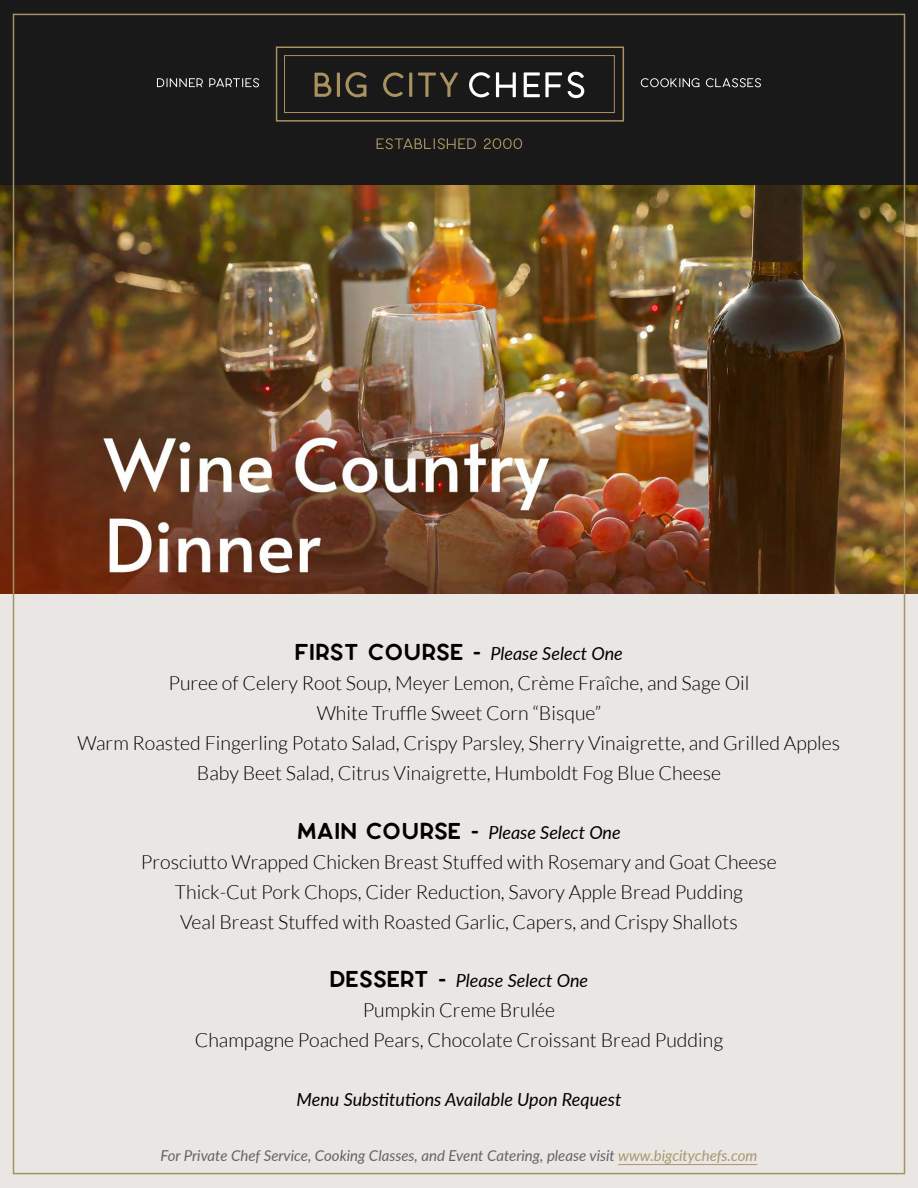
<style>
.page{position:relative;width:918px;height:1188px;background:#e9e6e4}
.page>*{position:absolute;margin:0;border:0;box-sizing:border-box;transform-origin:0 0}
.t1{font:300 19.5px/30px "Lato";color:#000;text-align:center}
.t2{font:italic 18px "Lato";color:#000}
.t3{font:italic 15px "Lato";color:#636466}
.s1{font-family:"Larosa";font-weight:900;font-style:normal;font-size:27px}
.s2{font-family:"Larosa";font-weight:700;font-style:normal;font-size:27px}
.s3{color:#a9986c}
</style>
<div class="page">
<div style="left:0;top:0;width:918px;height:185px;background:#191919"></div>
<div style="left:276px;top:46px;width:348px;height:76px;border:2px solid #a99260"></div>
<div style="left:284px;top:55px;width:331px;height:58px;border:1px solid #a99260"></div>
<svg style="left:315px;top:73px;width:16px;height:24px"></svg>
<hr style="left:337px;top:73px;width:3px;height:24px;background:#a99260">
<svg style="left:346px;top:72px;width:21px;height:25px"></svg>
<svg style="left:383px;top:72px;width:21px;height:25px"></svg>
<hr style="left:409px;top:73px;width:3px;height:24px;background:#a99260">
<svg style="left:418px;top:73px;width:40px;height:24px"></svg>
<svg style="left:469px;top:72px;width:21px;height:25px"></svg>
<svg style="left:496px;top:72px;width:20px;height:25px"></svg>
<svg style="left:524px;top:72px;width:61px;height:26px"></svg>
<svg style="left:157px;top:78px;width:46px;height:9px"></svg>
<svg style="left:209px;top:78px;width:50px;height:9px"></svg>
<svg style="left:641px;top:78px;width:58px;height:9px"></svg>
<svg style="left:706px;top:78px;width:55px;height:9px"></svg>
<svg style="left:377px;top:138px;width:99px;height:11px"></svg>
<svg style="left:484px;top:138px;width:38px;height:11px"></svg>
<img style="left:0;top:185px;width:918px;height:409px">
<hr style="left:618px;top:1164px;width:139px;height:1px;background:#a9986c">
<p class="t2" style="left:295px;top:641px;width:329px"><span class="s1">FIRST COURSE</span> <span class="s2">-</span> Please Select One</p>
<p class="t1" style="left:78px;top:668px;width:764px">Puree of Celery Root Soup, Meyer Lemon, Crème Fraîche, and Sage Oil<br>White Truffle Sweet Corn “Bisque”<br>Warm Roasted Fingerling Potato Salad, Crispy Parsley, Sherry Vinaigrette, and Grilled Apples Baby Beet Salad, Citrus Vinaigrette, Humboldt Fog Blue Cheese</p>
<p class="t2" style="left:297px;top:819px;width:325px"><span class="s1">MAIN COURSE</span> <span class="s2">-</span> Please Select One</p>
<p class="t1" style="left:141px;top:847px;width:637px">Prosciutto Wrapped Chicken Breast Stuffed with Rosemary and Goat Cheese<br>Thick-Cut Pork Chops, Cider Reduction, Savory Apple Bread Pudding<br>Veal Breast Stuffed with Roasted Garlic, Capers, and Crispy Shallots</p>
<p class="t2" style="left:330px;top:968px;width:260px"><span class="s1">DESSERT</span> <span class="s2">-</span> Please Select One</p>
<p class="t1" style="left:195px;top:995px;width:530px">Pumpkin Creme Brulée<br>Champagne Poached Pears, Chocolate Croissant Bread Pudding</p>
<p class="t2" style="left:297px;top:1086px;width:326px">Menu Substitutions Available Upon Request</p>
<p class="t3" style="left:160px;top:1145px;width:598px">For Private Chef Service, Cooking Classes, and Event Catering, please visit <span class="s3">www.bigcitychefs.com</span></p>
</div>
